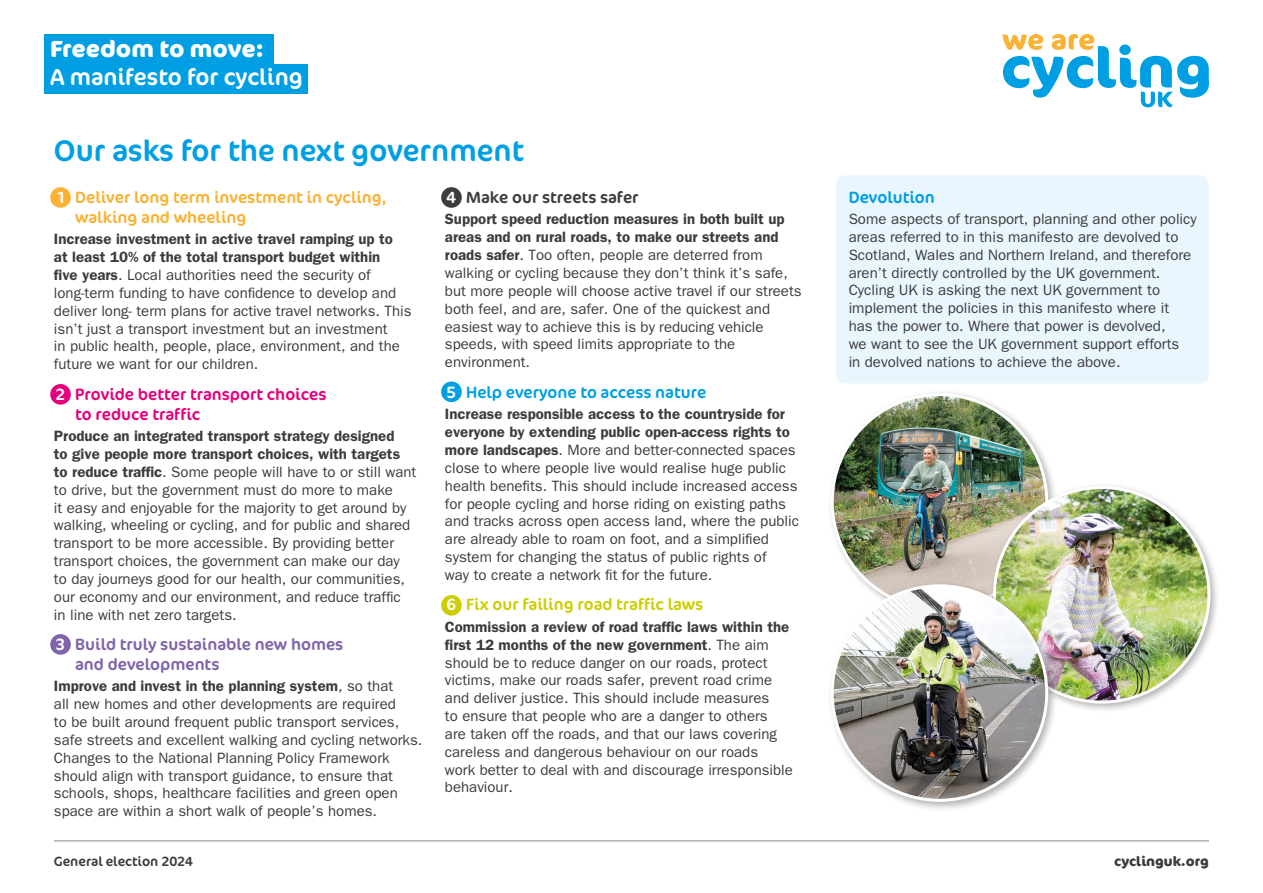
<style>
.page{position:relative;width:1263px;height:893px;background:#fff}
.page>*{position:absolute;margin:0;border:0;box-sizing:border-box;transform-origin:0 0}
.t1{font:30px "Cocon Pro";color:#009fe3}
.t2{font:23.4px "Cocon Pro";color:#fff}
.t3{font:700 23.4px "Cocon Offc";color:#fff}
.t4{font:16.5px/20px "Cocon Pro";color:#f9b234}
.t5{font:16.5px/20px "Cocon Pro";color:#e6007d}
.t6{font:16.5px/20px "Cocon Pro";color:#8064a9}
.t7{font:16.5px "Cocon Pro";color:#009fe3}
.t8{font:16.5px "Cocon Pro";color:#cdce00}
.t9{font:16.5px "Cocon Pro";color:#3c3c3b}
.t10{font:15px/17.9px "Franklin Gothic LT Pro";color:#3c3c3b}
.t11{font:15px/18px "Franklin Gothic LT Pro Dm";color:#3c3c3b}
.t12{font:13.5px "Cocon Pro";color:#3c3c3b}
.t13{font:700 13.5px "Cocon Offc";color:#3c3c3b}
.s1{color:#fff}
.s2{font-family:"Franklin Gothic LT Pro Dm"}
.s3{font-family:"Franklin Gothic LT Pro"}
</style>
<div class="page">
<div style="left:50px;top:187px;width:21px;height:21px;background:#f9b234;border-radius:50%"></div>
<div style="left:441px;top:187px;width:21px;height:21px;background:#3c3c3b;border-radius:50%"></div>
<div style="left:441px;top:381px;width:21px;height:21px;background:#009fe3;border-radius:50%"></div>
<div style="left:50px;top:384px;width:21px;height:21px;background:#e6007d;border-radius:50%"></div>
<div style="left:50px;top:634px;width:21px;height:21px;background:#8064a9;border-radius:50%"></div>
<div style="left:441px;top:595px;width:21px;height:21px;background:#cdce00;border-radius:50%"></div>
<div style="left:836px;top:175px;width:373px;height:209px;background:#eaf6fe;border-radius:9px"></div>
<hr style="left:54px;top:840px;width:1155px;height:1px;background:#878787">
<div style="left:45px;top:34px;width:229px;height:30px;background:#009fe3"></div>
<div style="left:45px;top:64px;width:263px;height:30px;background:#009fe3"></div>
<svg style="left:1002px;top:34px;width:207px;height:73px"></svg>
<div style="left:827px;top:389px;width:231px;height:232px;background:#000;opacity:.3"></div>
<img style="left:832px;top:395px;width:215px;height:214px;border-radius:107px">
<div style="left:989px;top:482px;width:232px;height:231px;background:#000;opacity:.3"></div>
<img style="left:994px;top:487px;width:215px;height:215px;border-radius:107px">
<div style="left:827px;top:580px;width:231px;height:232px;background:#000;opacity:.3"></div>
<img style="left:832px;top:586px;width:215px;height:214px;border-radius:107px">
<h2 class="t3" style="left:50px;top:34px;width:215px">Freedom to move:</h2>
<h2 class="t2" style="left:50px;top:61px;width:254px">A manifesto for cycling</h2>
<h1 class="t1" style="left:54px;top:130px;width:471px">Our asks for the next government</h1>
<p class="t4" style="left:75px;top:187px;width:313px;text-indent:-20px"><span class="s1">1</span> Deliver long term investment in cycling, walking and wheeling</p>
<p class="t11" style="left:54px;top:230px;width:341px">Increase investment in active travel ramping up to at least 10% of the total transport budget within</p>
<p class="t10" style="left:54px;top:266px;width:359px"><span class="s2">five years</span>. Local authorities need the security of long-term funding to have confidence to develop and deliver long- term plans for active travel networks. This isn’t just a transport investment but an investment<br>in public health, people, place, environment, and the future we want for our children.</p>
<p class="t5" style="left:75px;top:384px;width:253px;text-indent:-20px"><span class="s1">2</span> Provide better transport choices to reduce traffic</p>
<p class="t11" style="left:54px;top:427px;width:348px">Produce an integrated transport strategy designed to give people more transport choices, with targets</p>
<p class="t10" style="left:54px;top:463px;width:364px"><span class="s2">to reduce traffic</span>. Some people will have to or still want to drive, but the government must do more to make<br>it easy and enjoyable for the majority to get around by walking, wheeling or cycling, and for public and shared transport to be more accessible. By providing better transport choices, the government can make our day to day journeys good for our health, our communities, our economy and our environment, and reduce traffic<br>in line with net zero targets.</p>
<p class="t6" style="left:75px;top:634px;width:270px;text-indent:-20px"><span class="s1">3</span> Build truly sustainable new homes and developments</p>
<p class="t11" style="left:54px;top:677px;width:341px">Improve and invest in the planning system<span class="s3">, so that</span></p>
<p class="t10" style="left:54px;top:695px;width:370px">all new homes and other developments are required<br>to be built around frequent public transport services, safe streets and excellent walking and cycling networks.<br>Changes to the National Planning Policy Framework should align with transport guidance, to ensure that schools, shops, healthcare facilities and green open space are within a short walk of people’s homes.</p>
<p class="t9" style="left:446px;top:186px;width:194px"><span class="s1">4</span> Make our streets safer</p>
<p class="t11" style="left:445px;top:210px;width:341px">Support speed reduction measures in both built up areas and on rural roads, to make our streets and</p>
<p class="t10" style="left:445px;top:246px;width:358px"><span class="s2">roads safer</span>. Too often, people are deterred from walking or cycling because they don’t think it’s safe, but more people will choose active travel if our streets both feel, and are, safer. One of the quickest and easiest way to achieve this is by reducing vehicle speeds, with speed limits appropriate to the environment.</p>
<p class="t7" style="left:446px;top:381px;width:261px"><span class="s1">5</span> Help everyone to access nature</p>
<p class="t11" style="left:445px;top:405px;width:346px">Increase responsible access to the countryside for everyone by extending public open-access rights to</p>
<p class="t10" style="left:445px;top:441px;width:356px"><span class="s2">more landscapes</span>. More and better-connected spaces close to where people live would realise huge public health benefits. This should include increased access for people cycling and horse riding on existing paths and tracks across open access land, where the public are already able to roam on foot, and a simplified system for changing the status of public rights of<br>way to create a network fit for the future.</p>
<p class="t8" style="left:446px;top:594px;width:258px"><span class="s1">6</span> Fix our failing road traffic laws</p>
<p class="t11" style="left:445px;top:617px;width:346px">Commission a review of road traffic laws within the first 12 months of the new government<span class="s3">. The aim</span></p>
<p class="t10" style="left:445px;top:654px;width:350px">should be to reduce danger on our roads, protect victims, make our roads safer, prevent road crime and deliver justice. This should include measures<br>to ensure that people who are a danger to others<br>are taken off the roads, and that our laws covering careless and dangerous behaviour on our roads<br>work better to deal with and discourage irresponsible behaviour.</p>
<p class="t7" style="left:849px;top:186px;width:88px">Devolution</p>
<p class="t10" style="left:849px;top:210px;width:350px">Some aspects of transport, planning and other policy areas referred to in this manifesto are devolved to Scotland, Wales and Northern Ireland, and therefore aren’t directly controlled by the UK government.<br>Cycling UK is asking the next UK government to implement the policies in this manifesto where it has the power to. Where that power is devolved,<br>we want to see the UK government support efforts<br>in devolved nations to achieve the above.</p>
<p class="t12" style="left:54px;top:853px;width:141px">General election 2024</p>
<p class="t13" style="left:1114px;top:854px;width:96px">cyclinguk.org</p>
</div>
